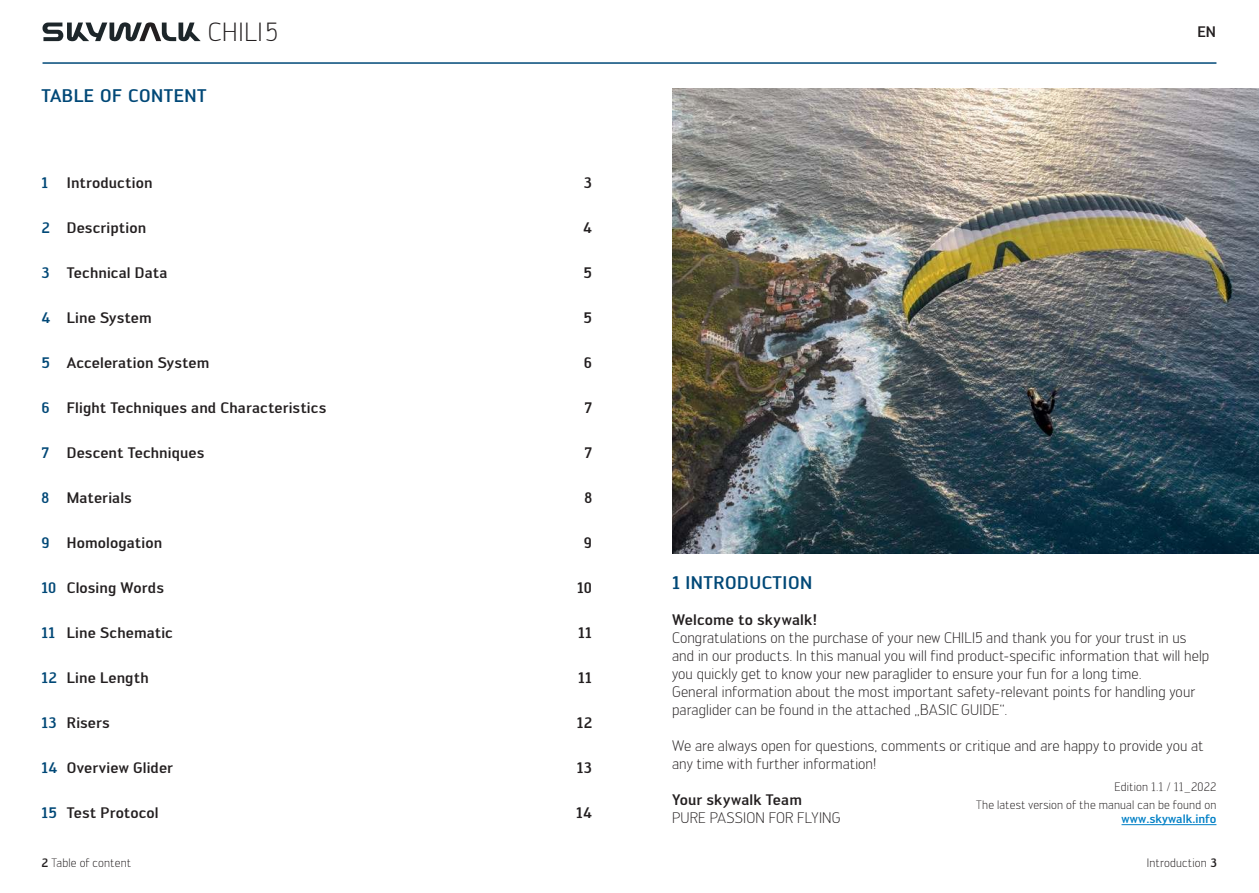
<style>
.page{position:relative;width:1259px;height:893px;background:#fff}
.page>*{position:absolute;margin:0;border:0;box-sizing:border-box;transform-origin:0 0}
.t1{font:300 25.8px "Engel";letter-spacing:.03em;color:#231f20}
.t2{font:500 18px "Engel";letter-spacing:.03em;color:#004877}
.t3{font:300 15px/18px "Engel";letter-spacing:.005em;color:#231f20}
.t4{font:500 15px "Engel";letter-spacing:.005em;color:#231f20}
.t5{font:300 12px/18px "Engel";letter-spacing:.015em;color:#231f20;text-align:right}
.t6{font:500 12px "Engel";color:#0080c6}
.s1{color:#004877}
.s2{font-weight:500}
</style>
<div class="page">
<svg style="left:43px;top:22px;width:158px;height:19px"></svg>
<hr style="left:43px;top:62px;width:586px;height:2px;background:#004978">
<hr style="left:629px;top:62px;width:587px;height:2px;background:#004978">
<hr style="left:1121px;top:824px;width:95px;height:1px;background:#0080c6">
<img style="left:672px;top:89px;width:587px;height:464px">
<h1 class="t1" style="left:208px;top:22px;width:72px">CHILI5</h1>
<p class="t4" style="left:1197px;top:26px;width:20px">EN</p>
<p class="t2" style="left:41px;top:90px;width:167px">TABLE OF CONTENT</p>
<p class="t4" style="left:41px;top:177px;width:113px"><span class="s1">1</span> Introduction</p>
<p class="t4" style="left:584px;top:177px;width:10px">3</p>
<p class="t4" style="left:41px;top:222px;width:106px"><span class="s1">2</span> Description</p>
<p class="t4" style="left:583px;top:222px;width:10px">4</p>
<p class="t4" style="left:41px;top:267px;width:128px"><span class="s1">3</span> Technical Data</p>
<p class="t4" style="left:583px;top:267px;width:10px">5</p>
<p class="t4" style="left:41px;top:312px;width:112px"><span class="s1">4</span> Line System</p>
<p class="t4" style="left:583px;top:312px;width:10px">5</p>
<p class="t4" style="left:41px;top:357px;width:169px"><span class="s1">5</span> Acceleration System</p>
<p class="t4" style="left:584px;top:357px;width:10px">6</p>
<p class="t4" style="left:41px;top:402px;width:286px"><span class="s1">6</span> Flight Techniques and Characteristics</p>
<p class="t4" style="left:584px;top:402px;width:9px">7</p>
<p class="t4" style="left:41px;top:447px;width:164px"><span class="s1">7</span> Descent Techniques</p>
<p class="t4" style="left:584px;top:447px;width:9px">7</p>
<p class="t4" style="left:41px;top:492px;width:92px"><span class="s1">8</span> Materials</p>
<p class="t4" style="left:584px;top:492px;width:9px">8</p>
<p class="t4" style="left:41px;top:537px;width:122px"><span class="s1">9</span> Homologation</p>
<p class="t4" style="left:584px;top:537px;width:10px">9</p>
<p class="t4" style="left:41px;top:582px;width:124px"><span class="s1">10</span> Closing Words</p>
<p class="t4" style="left:577px;top:582px;width:17px">10</p>
<p class="t4" style="left:41px;top:627px;width:133px"><span class="s1">11</span> Line Schematic</p>
<p class="t4" style="left:578px;top:627px;width:15px">11</p>
<p class="t4" style="left:41px;top:672px;width:109px"><span class="s1">12</span> Line Length</p>
<p class="t4" style="left:578px;top:672px;width:15px">11</p>
<p class="t4" style="left:41px;top:717px;width:70px"><span class="s1">13</span> Risers</p>
<p class="t4" style="left:576px;top:717px;width:17px">12</p>
<p class="t4" style="left:41px;top:762px;width:133px"><span class="s1">14</span> Overview Glider</p>
<p class="t4" style="left:577px;top:762px;width:17px">13</p>
<p class="t4" style="left:41px;top:807px;width:119px"><span class="s1">15</span> Test Protocol</p>
<p class="t4" style="left:576px;top:807px;width:17px">14</p>
<p class="t2" style="left:672px;top:576px;width:142px">1 INTRODUCTION</p>
<p class="t4" style="left:672px;top:614px;width:147px">Welcome to skywalk!</p>
<p class="t3" style="left:672px;top:630px;width:539px">Congratulations on the purchase of your new CHILI5 and thank you for your trust in us and in our products. In this manual you will find product-specific information that will help you quickly get to know your new paraglider to ensure your fun for a long time.<br>General information about the most important safety-relevant points for handling your paraglider can be found in the attached „BASIC GUIDE“.</p>
<p class="t3" style="left:672px;top:738px;width:533px">We are always open for questions, comments or critique and are happy to provide you at any time with further information!</p>
<p class="t4" style="left:672px;top:794px;width:131px">Your skywalk Team</p>
<p class="t3" style="left:672px;top:810px;width:170px">PURE PASSION FOR FLYING</p>
<p class="t5" style="left:976px;top:779px;width:242px">Edition 1.1 / 11_2022<br>The latest version of the manual can be found on</p>
<p class="t6" style="left:1121px;top:815px;width:96px">www.skywalk.info</p>
<p class="t5" style="left:41px;top:855px;width:91px"><span class="s2">2</span> Table of content</p>
<p class="t5" style="left:1147px;top:855px;width:71px">Introduction <span class="s2">3</span></p>
</div>
